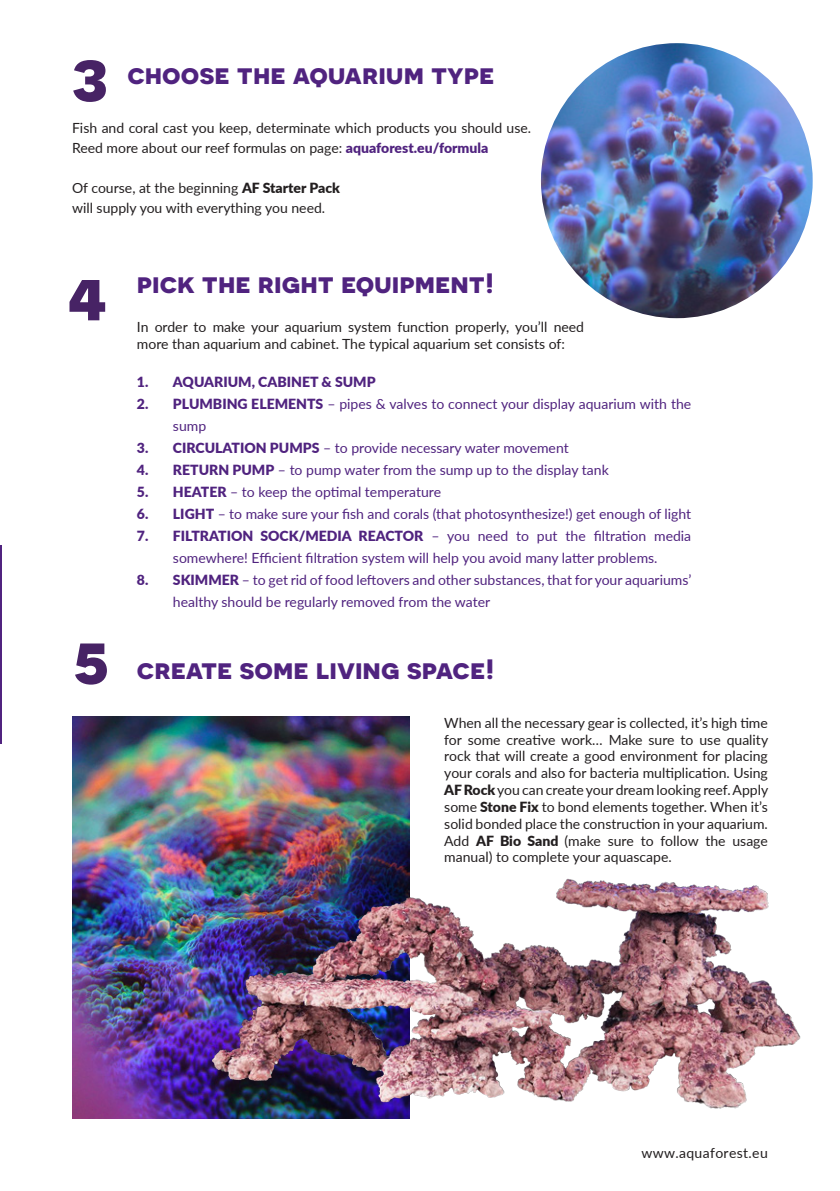
<style>
.page{position:relative;width:840px;height:1191px;background:#fff}
.page>*{position:absolute;margin:0;border:0;box-sizing:border-box;transform-origin:0 0}
.t1{font:700 72px "Novecentosanswide";color:#472365}
.t2{font:700 28px "Novecentosanswide";color:#50237f}
.t3{font:14px/16.8px "Lato";color:#231f20}
.t4{font:14px/22px "Lato";color:#50237f}
.t5{font:900 14px "Lato";color:#50237f}
.t6{font:14px "Lato";letter-spacing:.025em;color:#231f20}
.s1{font-weight:900;color:#50237f}
.s2{font-weight:900}
</style>
<div class="page">
<img style="left:541px;top:43px;width:271px;height:275px">
<img style="left:72px;top:716px;width:337px;height:403px">
<img style="left:151px;top:864px;width:650px;height:255px">
<hr style="left:0;top:545px;width:1px;height:198px;background:#50237f">
<p class="t1" style="left:71px;top:31px;width:39px">3</p>
<p class="t2" style="left:127px;top:56px;width:368px">choose the aquarium type</p>
<p class="t3" style="left:72px;top:118px;width:460px;line-height:20px">Fish and coral cast you keep, determinate which products you should use.<br>Reed more about our reef formulas on page: <span class="s1">aquaforest.eu/formula</span></p>
<p class="t3" style="left:72px;top:179px;width:269px">Of course, at the beginning <span class="s2">AF Starter Pack</span></p>
<p class="t3" style="left:72px;top:199px;width:254px">will supply you with everything you need.</p>
<h1 class="t1" style="left:67px;top:250px;width:42px">4</h1>
<p class="t1" style="left:72px;top:613px;width:38px">5</p>
<p class="t2" style="left:137px;top:265px;width:359px">pick the right equipment!</p>
<p class="t3" style="left:137px;top:318px;width:448px">In order to make your aquarium system function properly, you’ll need more than aquarium and cabinet. The typical aquarium set consists of:</p>
<p class="t5" style="left:137px;top:371px;width:240px">1. AQUARIUM, CABINET &amp; SUMP</p>
<p class="t4" style="left:173px;top:392px;width:519px;text-indent:-36px"><span class="s2">2. PLUMBING ELEMENTS</span> – pipes &amp; valves to connect your display aquarium with the sump</p>
<p class="t4" style="left:137px;top:436px;width:433px"><span class="s2">3. CIRCULATION PUMPS</span> – to provide necessary water movement</p>
<p class="t4" style="left:137px;top:458px;width:473px"><span class="s2">4. RETURN PUMP</span> – to pump water from the sump up to the display tank</p>
<p class="t4" style="left:137px;top:480px;width:305px"><span class="s2">5. HEATER</span> – to keep the optimal temperature</p>
<p class="t4" style="left:137px;top:502px;width:555px"><span class="s2">6. LIGHT</span> – to make sure your fish and corals (that photosynthesize!) get enough of light</p>
<p class="t4" style="left:137px;top:524px;width:555px;text-align:center"><span class="s2">7. FILTRATION SOCK/MEDIA REACTOR</span> – you need to put the filtration media somewhere! Efficient filtration system will help you avoid many latter problems.</p>
<p class="t4" style="left:173px;top:568px;width:519px;text-indent:-36px"><span class="s2">8. SKIMMER</span> – to get rid of food leftovers and other substances, that for your aquariums’ healthy should be regularly removed from the water</p>
<p class="t2" style="left:137px;top:652px;width:359px">create some living space!</p>
<p class="t3" style="left:444px;top:714px;width:325px;text-align:justify">When all the necessary gear is collected, it’s high time for some creative work… Make sure to use quality rock that will create a good environment for placing your corals and also for bacteria multiplication. Using <span class="s2">AF Rock</span> you can create your dream looking reef. Apply some <span class="s2">Stone Fix</span> to bond elements together. When it’s solid bonded place the construction in your aquarium.<br>Add <span class="s2">AF Bio Sand</span> (make sure to follow the usage manual) to complete your aquascape.</p>
<p class="t6" style="left:641px;top:1142px;width:128px">www.aquaforest.eu</p>
</div>
